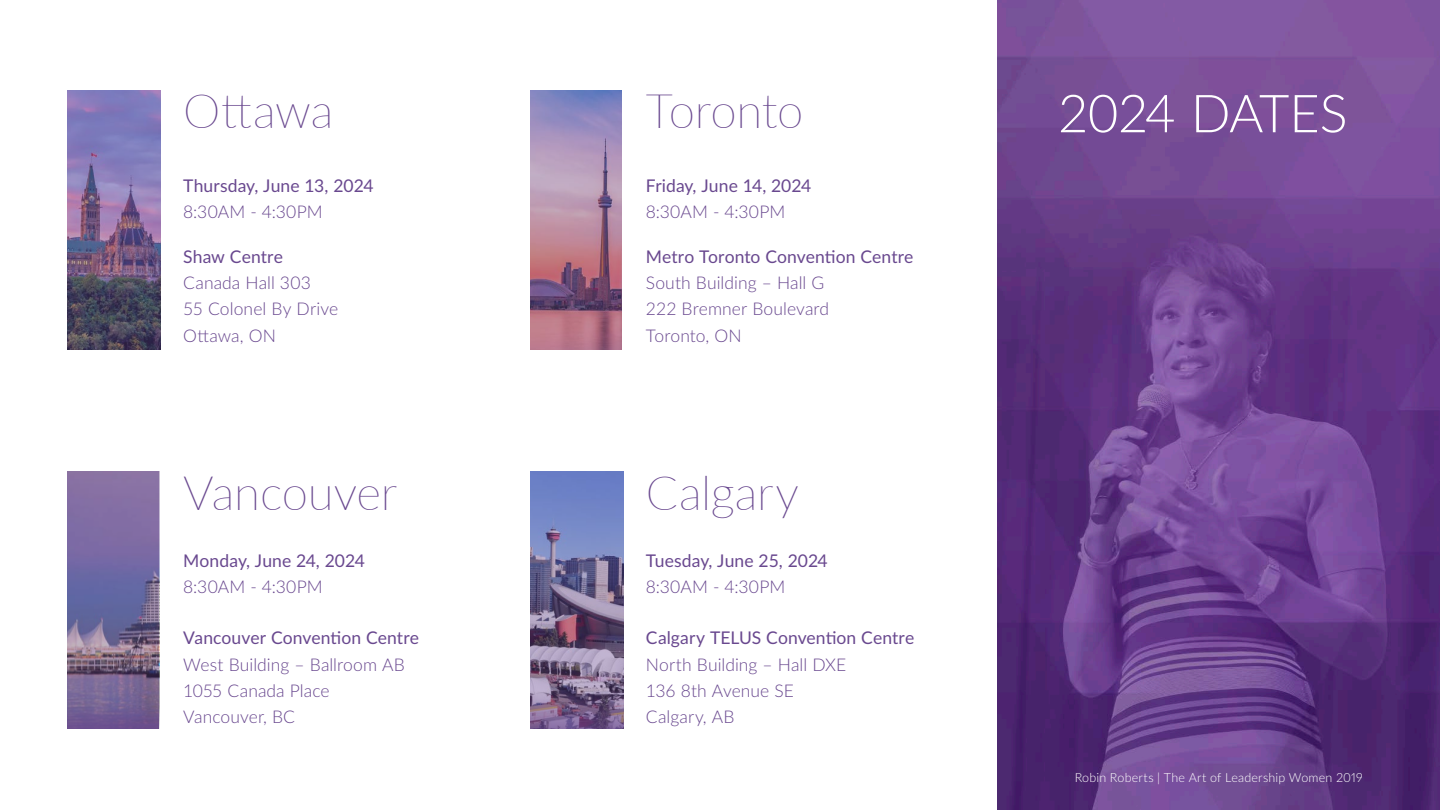
<style>
.page{position:relative;width:1440px;height:810px;background:#fff}
.page>*{position:absolute;margin:0;border:0;box-sizing:border-box;transform-origin:0 0}
.big_white_header{font:300 52.5px "Lato";letter-spacing:-.01em;color:#fff}
.big_white_header-2{font:100 47.5px "Lato";letter-spacing:-.005em;color:#69488f}
.Side_white_copy{font:300 17.5px "Lato";letter-spacing:.005em;color:#69488f}
.Side_white_copy-2{font:17.5px "Lato";letter-spacing:.005em;color:#69488f}
.photo_credit_white{font:300 12.5px "Lato";letter-spacing:.015em;color:#fff}
</style>
<div class="page">
<img style="left:998px;top:0;width:442px;height:810px">
<img style="left:530px;top:471px;width:93px;height:258px">
<img style="left:530px;top:90px;width:92px;height:260px">
<img style="left:68px;top:90px;width:93px;height:260px">
<img style="left:68px;top:471px;width:91px;height:258px">
<p class="big_white_header-2" style="left:183px;top:79px;width:152px">Ottawa</p>
<p class="Side_white_copy-2" style="left:183px;top:173px;width:192px">Thursday, June 13, 2024</p>
<p class="Side_white_copy" style="left:183px;top:200px;width:141px">8:30AM - 4:30PM</p>
<p class="Side_white_copy-2" style="left:183px;top:244px;width:101px">Shaw Centre</p>
<p class="Side_white_copy" style="left:183px;top:271px;width:129px">Canada Hall 303</p>
<p class="Side_white_copy" style="left:183px;top:297px;width:156px">55 Colonel By Drive</p>
<p class="Side_white_copy" style="left:183px;top:323px;width:94px">Ottawa, ON</p>
<p class="big_white_header-2" style="left:183px;top:460px;width:216px">Vancouver</p>
<p class="Side_white_copy-2" style="left:183px;top:548px;width:183px">Monday, June 24, 2024</p>
<p class="Side_white_copy" style="left:183px;top:574px;width:141px">8:30AM - 4:30PM</p>
<p class="Side_white_copy-2" style="left:183px;top:626px;width:237px">Vancouver Convention Centre</p>
<p class="Side_white_copy" style="left:183px;top:652px;width:223px">West Building – Ballroom AB</p>
<p class="Side_white_copy" style="left:183px;top:678px;width:148px">1055 Canada Place</p>
<p class="Side_white_copy" style="left:183px;top:705px;width:113px">Vancouver, BC</p>
<p class="big_white_header-2" style="left:646px;top:79px;width:159px">Toronto</p>
<p class="Side_white_copy-2" style="left:646px;top:173px;width:167px">Friday, June 14, 2024</p>
<p class="Side_white_copy" style="left:646px;top:200px;width:141px">8:30AM - 4:30PM</p>
<p class="Side_white_copy-2" style="left:646px;top:244px;width:269px">Metro Toronto Convention Centre</p>
<p class="Side_white_copy" style="left:646px;top:271px;width:180px">South Building – Hall G</p>
<p class="Side_white_copy" style="left:646px;top:297px;width:185px">222 Bremner Boulevard</p>
<p class="Side_white_copy" style="left:646px;top:323px;width:97px">Toronto, ON</p>
<p class="big_white_header-2" style="left:646px;top:460px;width:155px">Calgary</p>
<p class="Side_white_copy-2" style="left:646px;top:548px;width:183px">Tuesday, June 25, 2024</p>
<p class="Side_white_copy" style="left:646px;top:574px;width:141px">8:30AM - 4:30PM</p>
<p class="Side_white_copy-2" style="left:646px;top:626px;width:270px">Calgary TELUS Convention Centre</p>
<p class="Side_white_copy" style="left:646px;top:652px;width:202px">North Building – Hall DXE</p>
<p class="Side_white_copy" style="left:646px;top:678px;width:150px">136 8th Avenue SE</p>
<p class="Side_white_copy" style="left:646px;top:705px;width:90px">Calgary, AB</p>
<p class="big_white_header" style="left:1058px;top:77px;width:291px">2024 DATES</p>
<p class="photo_credit_white" style="left:1075px;top:769px;width:290px">Robin Roberts | The Art of Leadership Women 2019</p>
</div>
